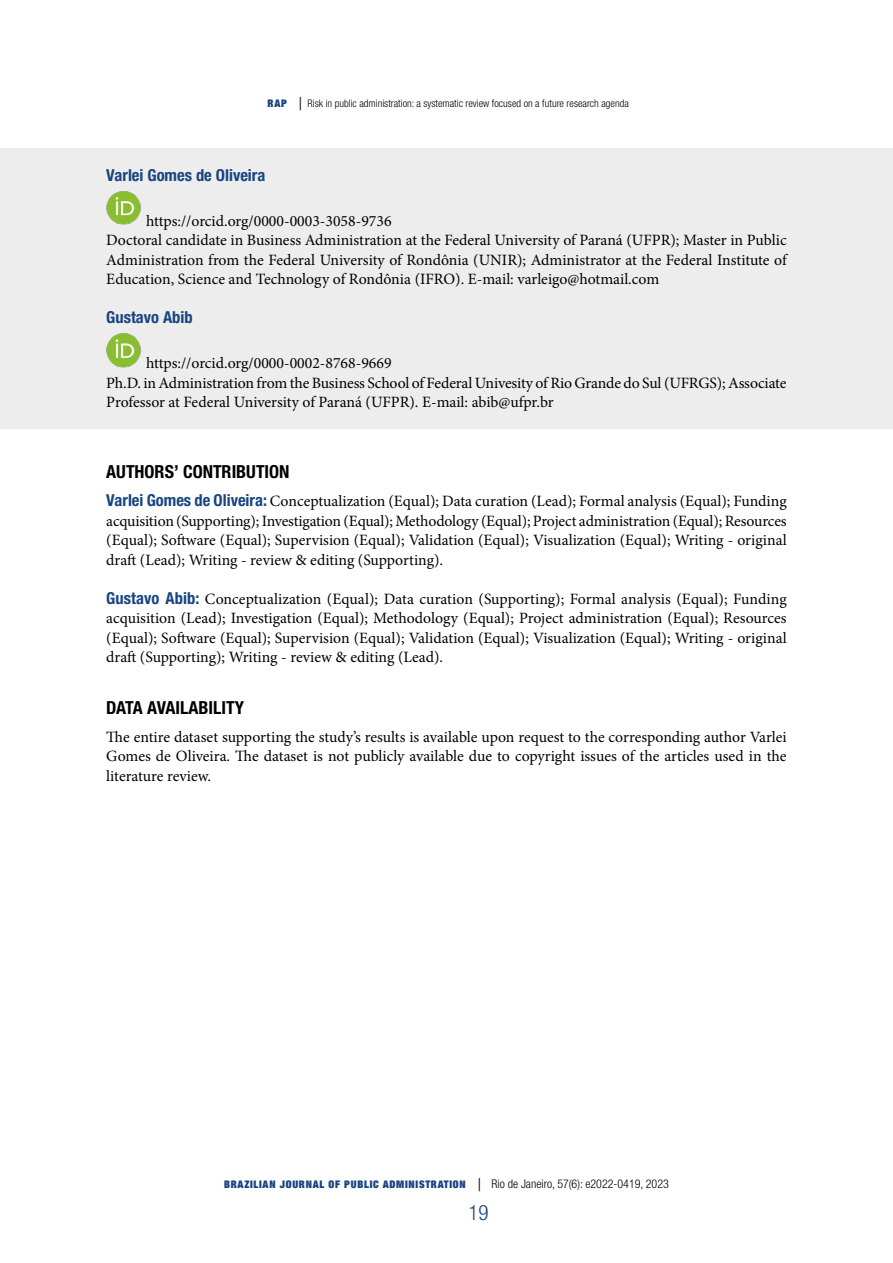
<style>
.page{position:relative;width:893px;height:1263px;background:#fff}
.page>*{position:absolute;margin:0;border:0;box-sizing:border-box;transform-origin:0 0}
.t1{font:300 condensed 21px "Helvetica Neue LT Std";color:#184480}
.t2{font:700 condensed 18px "Helvetica Neue LT Std";color:#000}
.t3{font:700 condensed 16.5px "Helvetica Neue LT Std";color:#184480}
.t4{font:15.75px/19.5px "Minion Pro";letter-spacing:-.005em;color:#000;text-align:justify}
.t5{font:300 condensed 10.5px "Helvetica Neue LT Std";color:#000}
.t6{font:900 expanded 10.5px "Helvetica Neue";letter-spacing:.07em;color:#184480}
.s1{font-family:"Helvetica Neue";font-weight:900;font-stretch:expanded;color:#184480}
.s2{font-size:18px}
.s3{font-family:"Helvetica Neue LT Std";font-weight:700;font-stretch:condensed;font-size:16.5px;color:#184480}
.s4{font-family:"Helvetica Neue LT Std";font-weight:300;font-stretch:condensed;font-size:18px;color:#000}
.s5{font-family:"Helvetica Neue LT Std";font-weight:300;font-stretch:condensed;font-size:12px;color:#000}
</style>
<div class="page">
<div style="left:0;top:149px;width:892px;height:280px;background:#ededed"></div>
<img style="left:106px;top:191px;width:35px;height:34px">
<img style="left:106px;top:333px;width:35px;height:35px">
<p class="t5" style="left:268px;top:98px;width:363px"><span class="s1">RAP</span> <span class="s2">|</span> Risk in public administration: a systematic review focused on a future research agenda</p>
<p class="t3" style="left:106px;top:165px;width:161px">Varlei Gomes de Oliveira</p>
<p class="t4" style="left:106px;top:211px;width:682px;text-align:left;text-indent:40px">https://orcid.org/0000-0003-3058-9736<br>Doctoral candidate in Business Administration at the Federal University of Paraná (UFPR); Master in Public Administration from the Federal University of Rondônia (UNIR); Administrator at the Federal Institute of Education, Science and Technology of Rondônia (IFRO). E-mail: varleigo@hotmail.com</p>
<p class="t3" style="left:106px;top:308px;width:88px">Gustavo Abib</p>
<p class="t4" style="left:106px;top:354px;width:682px;text-align:left;text-indent:40px">https://orcid.org/0000-0002-8768-9669<br>Ph.D. in Administration from the Business School of Federal Univesity of Rio Grande do Sul (UFRGS); Associate<br>Professor at Federal University of Paraná (UFPR). E-mail: abib@ufpr.br</p>
<p class="t2" style="left:106px;top:461px;width:185px">AUTHORS’ CONTRIBUTION</p>
<p class="t4" style="left:106px;top:492px;width:682px"><span class="s3">Varlei Gomes de Oliveira:</span> Conceptualization (Equal); Data curation (Lead); Formal analysis (Equal); Funding acquisition (Supporting); Investigation (Equal); Methodology (Equal); Project administration (Equal); Resources (Equal); Software (Equal); Supervision (Equal); Validation (Equal); Visualization (Equal); Writing - original draft (Lead); Writing - review &amp; editing (Supporting).</p>
<p class="t4" style="left:106px;top:589px;width:682px"><span class="s3">Gustavo Abib:</span> Conceptualization (Equal); Data curation (Supporting); Formal analysis (Equal); Funding acquisition (Lead); Investigation (Equal); Methodology (Equal); Project administration (Equal); Resources (Equal); Software (Equal); Supervision (Equal); Validation (Equal); Visualization (Equal); Writing - original draft (Supporting); Writing - review &amp; editing (Lead).</p>
<p class="t2" style="left:106px;top:696px;width:139px">DATA AVAILABILITY</p>
<p class="t4" style="left:106px;top:727px;width:682px">The entire dataset supporting the study’s results is available upon request to the corresponding author Varlei Gomes de Oliveira. The dataset is not publicly available due to copyright issues of the articles used in the literature review.</p>
<p class="t6" style="left:224px;top:1177px;width:446px">BRAZILIAN JOURNAL OF PUBLIC ADMINISTRATION <span class="s4">|</span> <span class="s5">Rio de Janeiro, 57(6): e2022-0419, 2023</span></p>
<h1 class="t1" style="left:468px;top:1200px;width:22px">19</h1>
</div>
